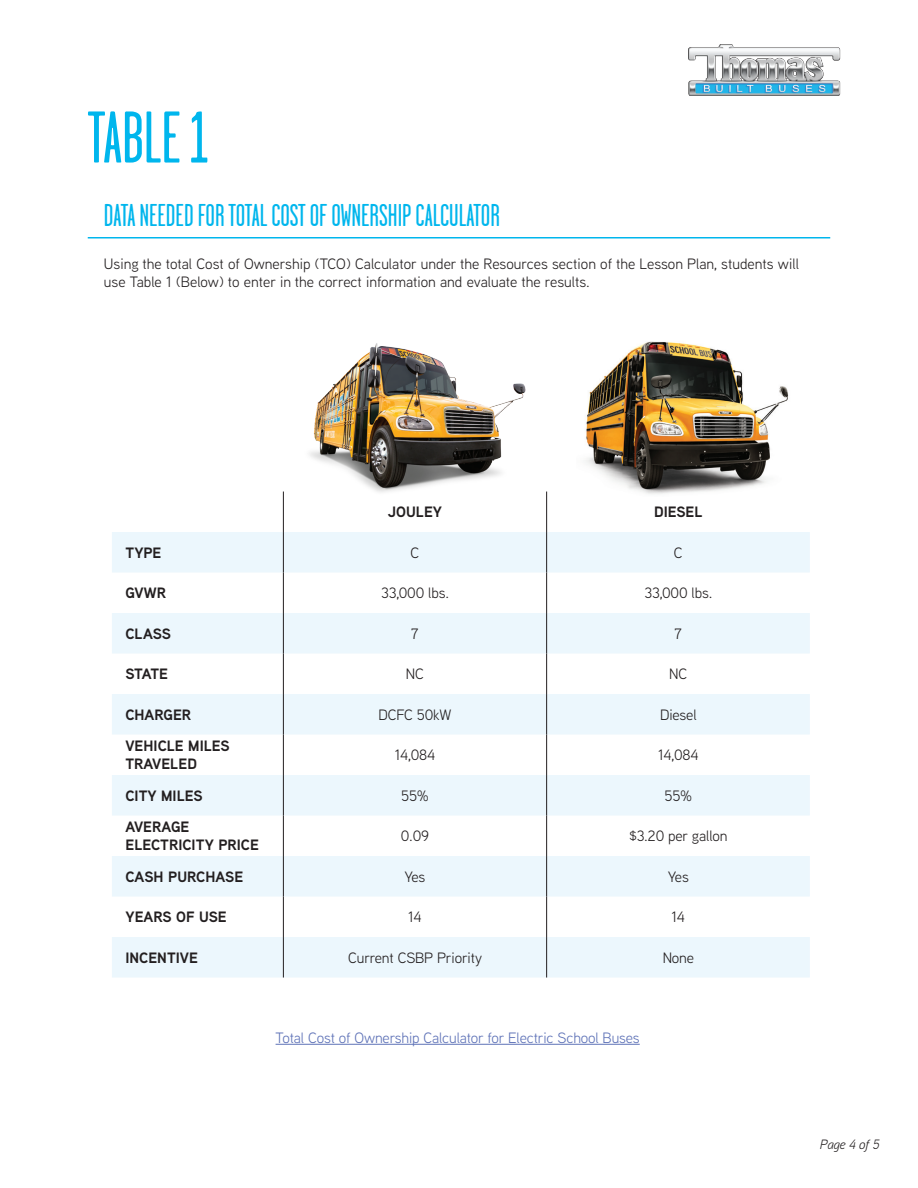
<style>
.page{position:relative;width:918px;height:1188px;background:#fff}
.page>*{position:absolute;margin:0;border:0;box-sizing:border-box;transform-origin:0 0}
.t1{font:72.9px "Garage Gothic";color:#00b6ed}
.t2{font:31.5px "Garage Gothic";color:#00b6ed}
.t3{font:15px/18px "Aaux Next";color:#231f20}
.t4{font:700 15px/18px "Aaux Next";color:#231f20}
.t5{font:15px "Aaux Next";letter-spacing:-.01em;color:#5e72b7}
.t6{font:italic 13.5px "Aaux Next";color:#231f20}
</style>
<div class="page">
<img style="left:689px;top:45px;width:152px;height:51px">
<img style="left:283px;top:343px;width:264px;height:149px">
<img style="left:585px;top:341px;width:204px;height:153px">
<hr style="left:88px;top:237px;width:742px;height:1px;background:#00b6ed">
<svg style="left:112px;top:532px;width:698px;height:446px;fill:#ecf7fd"></svg>
<hr style="left:283px;top:492px;width:1px;height:40px;background:#231f20">
<hr style="left:546px;top:492px;width:1px;height:40px;background:#231f20">
<hr style="left:283px;top:532px;width:1px;height:41px;background:#231f20">
<hr style="left:546px;top:532px;width:1px;height:41px;background:#231f20">
<hr style="left:283px;top:573px;width:1px;height:40px;background:#231f20">
<hr style="left:546px;top:573px;width:1px;height:40px;background:#231f20">
<hr style="left:283px;top:613px;width:1px;height:41px;background:#231f20">
<hr style="left:546px;top:613px;width:1px;height:41px;background:#231f20">
<hr style="left:283px;top:654px;width:1px;height:40px;background:#231f20">
<hr style="left:546px;top:654px;width:1px;height:40px;background:#231f20">
<hr style="left:283px;top:694px;width:1px;height:41px;background:#231f20">
<hr style="left:546px;top:694px;width:1px;height:41px;background:#231f20">
<hr style="left:283px;top:735px;width:1px;height:40px;background:#231f20">
<hr style="left:546px;top:735px;width:1px;height:40px;background:#231f20">
<hr style="left:283px;top:775px;width:1px;height:41px;background:#231f20">
<hr style="left:546px;top:775px;width:1px;height:41px;background:#231f20">
<hr style="left:283px;top:816px;width:1px;height:40px;background:#231f20">
<hr style="left:546px;top:816px;width:1px;height:40px;background:#231f20">
<hr style="left:283px;top:856px;width:1px;height:41px;background:#231f20">
<hr style="left:546px;top:856px;width:1px;height:41px;background:#231f20">
<hr style="left:283px;top:897px;width:1px;height:40px;background:#231f20">
<hr style="left:546px;top:897px;width:1px;height:40px;background:#231f20">
<hr style="left:283px;top:937px;width:1px;height:41px;background:#231f20">
<hr style="left:546px;top:937px;width:1px;height:41px;background:#231f20">
<hr style="left:276px;top:1044px;width:364px;height:1px;background:#5e72b7">
<h1 class="t1" style="left:88px;top:100px;width:122px">TABLE 1</h1>
<h2 class="t2" style="left:104px;top:199px;width:398px">DATA NEEDED FOR TOTAL COST OF OWNERSHIP CALCULATOR</h2>
<p class="t3" style="left:104px;top:255px;width:697px">Using the total Cost of Ownership (TCO) Calculator under the Resources section of the Lesson Plan, students will use Table 1 (Below) to enter in the correct information and evaluate the results.</p>
<p class="t4" style="left:388px;top:503px;width:56px">JOULEY</p>
<p class="t4" style="left:654px;top:503px;width:50px">DIESEL</p>
<p class="t4" style="left:125px;top:543px;width:37px">TYPE</p>
<p class="t3" style="left:411px;top:543px;width:10px">C</p>
<p class="t3" style="left:674px;top:543px;width:10px">C</p>
<p class="t4" style="left:125px;top:584px;width:42px">GVWR</p>
<p class="t3" style="left:381px;top:583px;width:70px">33,000 lbs.</p>
<p class="t3" style="left:644px;top:583px;width:70px">33,000 lbs.</p>
<p class="t4" style="left:125px;top:624px;width:47px">CLASS</p>
<p class="t3" style="left:411px;top:624px;width:9px">7</p>
<p class="t3" style="left:675px;top:624px;width:9px">7</p>
<p class="t4" style="left:125px;top:665px;width:44px">STATE</p>
<p class="t3" style="left:406px;top:664px;width:20px">NC</p>
<p class="t3" style="left:669px;top:664px;width:20px">NC</p>
<p class="t4" style="left:125px;top:705px;width:67px">CHARGER</p>
<p class="t3" style="left:378px;top:705px;width:75px">DCFC 50kW</p>
<p class="t3" style="left:660px;top:705px;width:38px">Diesel</p>
<p class="t4" style="left:125px;top:737px;width:106px">VEHICLE MILES<br>TRAVELED</p>
<p class="t3" style="left:395px;top:745px;width:42px">14,084</p>
<p class="t3" style="left:658px;top:745px;width:42px">14,084</p>
<p class="t4" style="left:125px;top:786px;width:79px">CITY MILES</p>
<p class="t3" style="left:401px;top:786px;width:29px">55%</p>
<p class="t3" style="left:664px;top:786px;width:29px">55%</p>
<p class="t4" style="left:125px;top:818px;width:135px">AVERAGE<br>ELECTRICITY PRICE</p>
<p class="t3" style="left:401px;top:826px;width:30px">0.09</p>
<p class="t3" style="left:629px;top:826px;width:100px">$3.20 per gallon</p>
<p class="t4" style="left:125px;top:867px;width:119px">CASH PURCHASE</p>
<p class="t3" style="left:405px;top:867px;width:22px">Yes</p>
<p class="t3" style="left:668px;top:867px;width:22px">Yes</p>
<p class="t4" style="left:125px;top:908px;width:103px">YEARS OF USE</p>
<p class="t3" style="left:408px;top:907px;width:15px">14</p>
<p class="t3" style="left:672px;top:907px;width:15px">14</p>
<p class="t4" style="left:125px;top:948px;width:74px">INCENTIVE</p>
<p class="t3" style="left:348px;top:948px;width:135px">Current CSBP Priority</p>
<p class="t3" style="left:663px;top:948px;width:33px">None</p>
<p class="t5" style="left:276px;top:1027px;width:366px">Total Cost of Ownership Calculator for Electric School Buses</p>
<p class="t6" style="left:820px;top:1135px;width:61px">Page 4 of 5</p>
</div>
